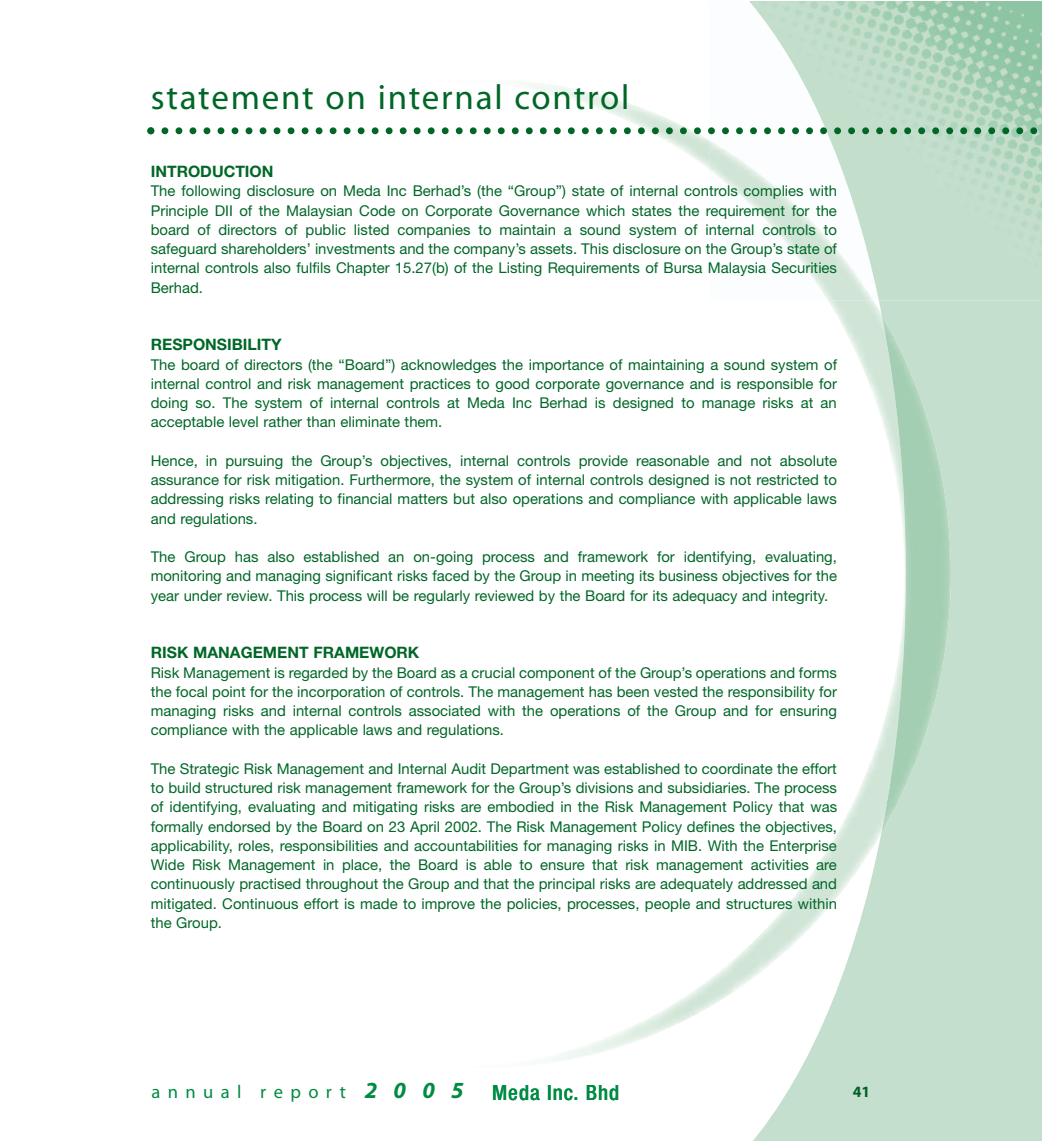
<style>
.page{position:relative;width:1042px;height:1141px;background:#fff}
.page>*{position:absolute;margin:0;border:0;box-sizing:border-box;transform-origin:0 0}
.t1{font:35px "Myriad";letter-spacing:.05em;color:#006727}
.t2{font:500 condensed 21px "Helvetica Neue";color:#008b43}
.t3{font:18.55px "Myriad";color:#008b43}
.t4{font:700 15.75px "Helvetica Neue";color:#006727}
.t5{font:700 15.75px "Myriad";color:#015f27}
.t6{font:14.88px/19.2px "Helvetica Neue";color:#006727;text-align:justify}
.s1{font-family:"Myriad";font-weight:700;font-style:italic;font-stretch:normal;font-size:23.1px}
</style>
<div class="page">
<img style="left:444px;top:83px;width:265px;height:57px">
<img style="left:731px;top:960px;width:3px;height:34px">
<svg style="left:734px;top:301px;width:307px;height:840px;fill:#c4dfcd"></svg>
<img style="left:881px;top:314px;width:70px;height:520px">
<img style="left:737px;top:2px;width:304px;height:299px">
<svg style="left:147px;top:127px;width:894px;height:7px"></svg>
<h1 class="t1" style="left:151px;top:85px;width:480px">statement on internal control</h1>
<p class="t4" style="left:151px;top:166px;width:124px">INTRODUCTION</p>
<p class="t6" style="left:151px;top:183px;width:688px">The following disclosure on Meda Inc Berhad’s (the “Group”) state of internal controls complies with Principle DII of the Malaysian Code on Corporate Governance which states the requirement for the board of directors of public listed companies to maintain a sound system of internal controls to safeguard shareholders’ investments and the company’s assets. This disclosure on the Group’s state of internal controls also fulfils Chapter 15.27(b) of the Listing Requirements of Bursa Malaysia Securities Berhad.</p>
<p class="t4" style="left:151px;top:339px;width:132px">RESPONSIBILITY</p>
<p class="t6" style="left:151px;top:356px;width:688px">The board of directors (the “Board”) acknowledges the importance of maintaining a sound system of internal control and risk management practices to good corporate governance and is responsible for doing so. The system of internal controls at Meda Inc Berhad is designed to manage risks at an acceptable level rather than eliminate them.</p>
<p class="t6" style="left:151px;top:452px;width:688px">Hence, in pursuing the Group’s objectives, internal controls provide reasonable and not absolute assurance for risk mitigation. Furthermore, the system of internal controls designed is not restricted to addressing risks relating to financial matters but also operations and compliance with applicable laws and regulations.</p>
<p class="t6" style="left:151px;top:549px;width:688px">The Group has also established an on-going process and framework for identifying, evaluating, monitoring and managing significant risks faced by the Group in meeting its business objectives for the year under review. This process will be regularly reviewed by the Board for its adequacy and integrity.</p>
<p class="t4" style="left:151px;top:647px;width:270px">RISK MANAGEMENT FRAMEWORK</p>
<p class="t6" style="left:151px;top:664px;width:688px">Risk Management is regarded by the Board as a crucial component of the Group’s operations and forms the focal point for the incorporation of controls. The management has been vested the responsibility for managing risks and internal controls associated with the operations of the Group and for ensuring compliance with the applicable laws and regulations.</p>
<p class="t6" style="left:151px;top:760px;width:688px">The Strategic Risk Management and Internal Audit Department was established to coordinate the effort to build structured risk management framework for the Group’s divisions and subsidiaries. The process of identifying, evaluating and mitigating risks are embodied in the Risk Management Policy that was formally endorsed by the Board on 23 April 2002. The Risk Management Policy defines the objectives, applicability, roles, responsibilities and accountabilities for managing risks in MIB. With the Enterprise Wide Risk Management in place, the Board is able to ensure that risk management activities are continuously practised throughout the Group and that the principal risks are adequately addressed and mitigated. Continuous effort is made to improve the policies, processes, people and structures within the Group.</p>
<p class="t3" style="left:151px;top:1084px;width:182px">annual repor</p>
<h2 class="t2" style="left:365px;top:1085px;width:256px"><span class="s1">2 0 0 5</span> Meda Inc. Bhd</h2>
<p class="t5" style="left:853px;top:1085px;width:19px">41</p>
</div>
